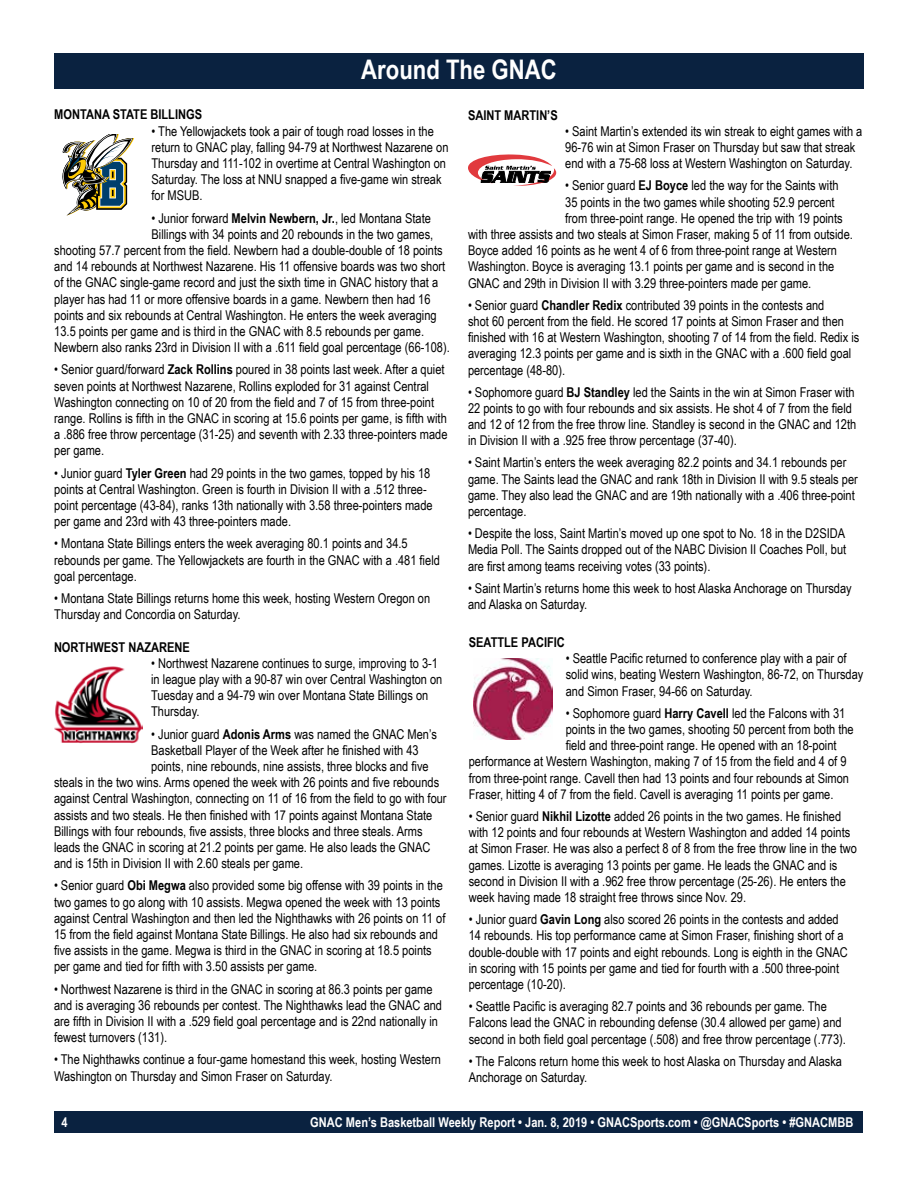
<style>
.page{position:relative;width:918px;height:1188px;background:#fff}
.page>*{position:absolute;margin:0;border:0;box-sizing:border-box;transform-origin:0 0}
.t1{font:700 27px "Arial Narrow";color:#fff}
.t2{font:13.5px/16.2px "Arial Narrow";color:#000}
.t3{font:700 13.5px "Arial Narrow";color:#fff}
.t4{font:700 13.5px "Arial Narrow";color:#000}
.s1{font-weight:700}
</style>
<div class="page">
<div style="left:55px;top:1111px;width:808px;height:22px;background:#0a2240"></div>
<div style="left:54px;top:53px;width:810px;height:36px;background:#0a2240"></div>
<svg style="left:468px;top:154px;width:88px;height:32px"></svg>
<img style="left:473px;top:658px;width:80px;height:81px">
<svg style="left:63px;top:135px;width:71px;height:81px"></svg>
<img style="left:54px;top:666px;width:88px;height:78px">
<h1 class="t1" style="left:361px;top:49px;width:197px">Around The GNAC</h1>
<p class="t4" style="left:468px;top:105px;width:91px">SAINT MARTIN’S</p>
<p class="t4" style="left:54px;top:104px;width:149px">MONTANA STATE BILLINGS</p>
<p class="t2" style="left:152px;top:122px;width:299px">• The Yellowjackets took a pair of tough road losses in the return to GNAC play, falling 94-79 at Northwest Nazarene on Thursday and 111-102 in overtime at Central Washington on Saturday. The loss at NNU snapped a five-game win streak for MSUB.</p>
<p class="t2" style="left:152px;top:209px;width:281px">• Junior forward <span class="s1">Melvin Newbern, Jr.</span>, led Montana State</p>
<p class="t2" style="left:152px;top:225px;width:283px">Billings with 34 points and 20 rebounds in the two games,</p>
<p class="t2" style="left:54px;top:242px;width:390px">shooting 57.7 percent from the field. Newbern had a double-double of 18 points</p>
<p class="t2" style="left:54px;top:258px;width:392px">and 14 rebounds at Northwest Nazarene. His 11 offensive boards was two short</p>
<p class="t2" style="left:54px;top:274px;width:385px">of the GNAC single-game record and just the sixth time in GNAC history that a</p>
<p class="t2" style="left:54px;top:290px;width:378px">player has had 11 or more offensive boards in a game. Newbern then had 16</p>
<p class="t2" style="left:54px;top:306px;width:384px">points and six rebounds at Central Washington. He enters the week averaging</p>
<p class="t2" style="left:54px;top:323px;width:371px">13.5 points per game and is third in the GNAC with 8.5 rebounds per game.</p>
<p class="t2" style="left:54px;top:339px;width:397px">Newbern also ranks 23rd in Division II with a .611 field goal percentage (66-108).</p>
<p class="t2" style="left:54px;top:361px;width:395px">• Senior guard/forward <span class="s1">Zack Rollins</span> poured in 38 points last week. After a quiet seven points at Northwest Nazarene, Rollins exploded for 31 against Central Washington connecting on 10 of 20 from the field and 7 of 15 from three-point range. Rollins is fifth in the GNAC in scoring at 15.6 points per game, is fifth with a .886 free throw percentage (31-25) and seventh with 2.33 three-pointers made per game.</p>
<p class="t2" style="left:54px;top:464px;width:380px">• Junior guard <span class="s1">Tyler Green</span> had 29 points in the two games, topped by his 18 points at Central Washington. Green is fourth in Division II with a .512 three&shy;point percentage (43-84), ranks 13th nationally with 3.58 three-pointers made per game and 23rd with 43 three-pointers made.</p>
<p class="t2" style="left:54px;top:535px;width:387px">• Montana State Billings enters the week averaging 80.1 points and 34.5 rebounds per game. The Yellowjackets are fourth in the GNAC with a .481 field goal percentage.</p>
<p class="t2" style="left:54px;top:590px;width:377px">• Montana State Billings returns home this week, hosting Western Oregon on<br>Thursday and Concordia on Saturday.</p>
<p class="t4" style="left:54px;top:637px;width:137px">NORTHWEST NAZARENE</p>
<p class="t2" style="left:151px;top:654px;width:293px">• Northwest Nazarene continues to surge, improving to 3-1 in league play with a 90-87 win over Central Washington on Tuesday and a 94-79 win over Montana State Billings on Thursday.</p>
<p class="t2" style="left:151px;top:725px;width:287px">• Junior guard <span class="s1">Adonis Arms</span> was named the GNAC Men’s</p>
<p class="t2" style="left:151px;top:741px;width:269px">Basketball Player of the Week after he finished with 43</p>
<p class="t2" style="left:151px;top:758px;width:279px">points, nine rebounds, nine assists, three blocks and five</p>
<p class="t2" style="left:54px;top:774px;width:387px">steals in the two wins. Arms opened the week with 26 points and five rebounds</p>
<p class="t2" style="left:54px;top:790px;width:394px">against Central Washington, connecting on 11 of 16 from the field to go with four</p>
<p class="t2" style="left:54px;top:806px;width:380px">assists and two steals. He then finished with 17 points against Montana State</p>
<p class="t2" style="left:54px;top:822px;width:370px">Billings with four rebounds, five assists, three blocks and three steals. Arms</p>
<p class="t2" style="left:54px;top:839px;width:378px">leads the GNAC in scoring at 21.2 points per game. He also leads the GNAC</p>
<p class="t2" style="left:54px;top:855px;width:251px">and is 15th in Division II with 2.60 steals per game.</p>
<p class="t2" style="left:54px;top:877px;width:393px">• Senior guard <span class="s1">Obi Megwa</span> also provided some big offense with 39 points in the two games to go along with 10 assists. Megwa opened the week with 13 points against Central Washington and then led the Nighthawks with 26 points on 11 of 15 from the field against Montana State Billings. He also had six rebounds and five assists in the game. Megwa is third in the GNAC in scoring at 18.5 points per game and tied for fifth with 3.50 assists per game.</p>
<p class="t2" style="left:54px;top:980px;width:390px">• Northwest Nazarene is third in the GNAC in scoring at 86.3 points per game and is averaging 36 rebounds per contest. The Nighthawks lead the GNAC and are fifth in Division II with a .529 field goal percentage and is 22nd nationally in fewest turnovers (131).</p>
<p class="t2" style="left:54px;top:1051px;width:388px">• The Nighthawks continue a four-game homestand this week, hosting Western<br>Washington on Thursday and Simon Fraser on Saturday.</p>
<p class="t2" style="left:565px;top:122px;width:299px">• Saint Martin’s extended its win streak to eight games with a<br>96-76 win at Simon Fraser on Thursday but saw that streak end with a 75-68 loss at Western Washington on Saturday.</p>
<p class="t2" style="left:565px;top:177px;width:275px">• Senior guard <span class="s1">EJ Boyce</span> led the way for the Saints with</p>
<p class="t2" style="left:565px;top:193px;width:271px">35 points in the two games while shooting 52.9 percent</p>
<p class="t2" style="left:565px;top:209px;width:279px">from three-point range. He opened the trip with 19 points</p>
<p class="t2" style="left:468px;top:226px;width:387px">with three assists and two steals at Simon Fraser, making 5 of 11 from outside.</p>
<p class="t2" style="left:468px;top:242px;width:371px">Boyce added 16 points as he went 4 of 6 from three-point range at Western</p>
<p class="t2" style="left:468px;top:258px;width:368px">Washington. Boyce is averaging 13.1 points per game and is second in the</p>
<p class="t2" style="left:468px;top:274px;width:345px">GNAC and 29th in Division II with 3.29 three-pointers made per game.</p>
<p class="t2" style="left:468px;top:296px;width:393px">• Senior guard <span class="s1">Chandler Redix</span> contributed 39 points in the contests and<br>shot 60 percent from the field. He scored 17 points at Simon Fraser and then finished with 16 at Western Washington, shooting 7 of 14 from the field. Redix is averaging 12.3 points per game and is sixth in the GNAC with a .600 field goal percentage (48-80).</p>
<p class="t2" style="left:468px;top:383px;width:390px">• Sophomore guard <span class="s1">BJ Standley</span> led the Saints in the win at Simon Fraser with 22 points to go with four rebounds and six assists. He shot 4 of 7 from the field and 12 of 12 from the free throw line. Standley is second in the GNAC and 12th in Division II with a .925 free throw percentage (37-40).</p>
<p class="t2" style="left:468px;top:454px;width:391px">• Saint Martin’s enters the week averaging 82.2 points and 34.1 rebounds per game. The Saints lead the GNAC and rank 18th in Division II with 9.5 steals per game. They also lead the GNAC and are 19th nationally with a .406 three-point percentage.</p>
<p class="t2" style="left:468px;top:525px;width:380px;text-align:justify">• Despite the loss, Saint Martin’s moved up one spot to No. 18 in the D2SIDA Media Poll. The Saints dropped out of the NABC Division II Coaches Poll, but are first among teams receiving votes (33 points).</p>
<p class="t2" style="left:468px;top:580px;width:385px">• Saint Martin’s returns home this week to host Alaska Anchorage on Thursday and Alaska on Saturday.</p>
<p class="t4" style="left:469px;top:632px;width:98px">SEATTLE PACIFIC</p>
<p class="t2" style="left:566px;top:650px;width:299px">• Seattle Pacific returned to conference play with a pair of solid wins, beating Western Washington, 86-72, on Thursday and Simon Fraser, 94-66 on Saturday.</p>
<p class="t2" style="left:566px;top:704px;width:281px">• Sophomore guard <span class="s1">Harry Cavell</span> led the Falcons with 31</p>
<p class="t2" style="left:566px;top:721px;width:290px">points in the two games, shooting 50 percent from both the</p>
<p class="t2" style="left:566px;top:737px;width:272px">field and three-point range. He opened with an 18-point</p>
<p class="t2" style="left:469px;top:753px;width:379px">performance at Western Washington, making 7 of 15 from the field and 4 of 9</p>
<p class="t2" style="left:469px;top:769px;width:382px">from three-point range. Cavell then had 13 points and four rebounds at Simon</p>
<p class="t2" style="left:469px;top:785px;width:366px">Fraser, hitting 4 of 7 from the field. Cavell is averaging 11 points per game.</p>
<p class="t2" style="left:469px;top:808px;width:390px">• Senior guard <span class="s1">Nikhil Lizotte</span> added 26 points in the two games. He finished with 12 points and four rebounds at Western Washington and added 14 points at Simon Fraser. He was also a perfect 8 of 8 from the free throw line in the two games. Lizotte is averaging 13 points per game. He leads the GNAC and is second in Division II with a .962 free throw percentage (25-26). He enters the week having made 18 straight free throws since Nov. 29.</p>
<p class="t2" style="left:469px;top:911px;width:381px">• Junior guard <span class="s1">Gavin Long</span> also scored 26 points in the contests and added 14 rebounds. His top performance came at Simon Fraser, finishing short of a double-double with 17 points and eight rebounds. Long is eighth in the GNAC in scoring with 15 points per game and tied for fourth with a .500 three-point percentage (10-20).</p>
<p class="t2" style="left:469px;top:998px;width:379px">• Seattle Pacific is averaging 82.7 points and 36 rebounds per game. The<br>Falcons lead the GNAC in rebounding defense (30.4 allowed per game) and second in both field goal percentage (.508) and free throw percentage (.773).</p>
<p class="t2" style="left:469px;top:1052px;width:375px">• The Falcons return home this week to host Alaska on Thursday and Alaska<br>Anchorage on Saturday.</p>
<p class="t3" style="left:61px;top:1112px;width:8px">4</p>
<p class="t3" style="left:310px;top:1112px;width:545px">GNAC Men’s Basketball Weekly Report • Jan. 8, 2019 • GNACSports.com • @GNACSports • #GNACMBB</p>
</div>
